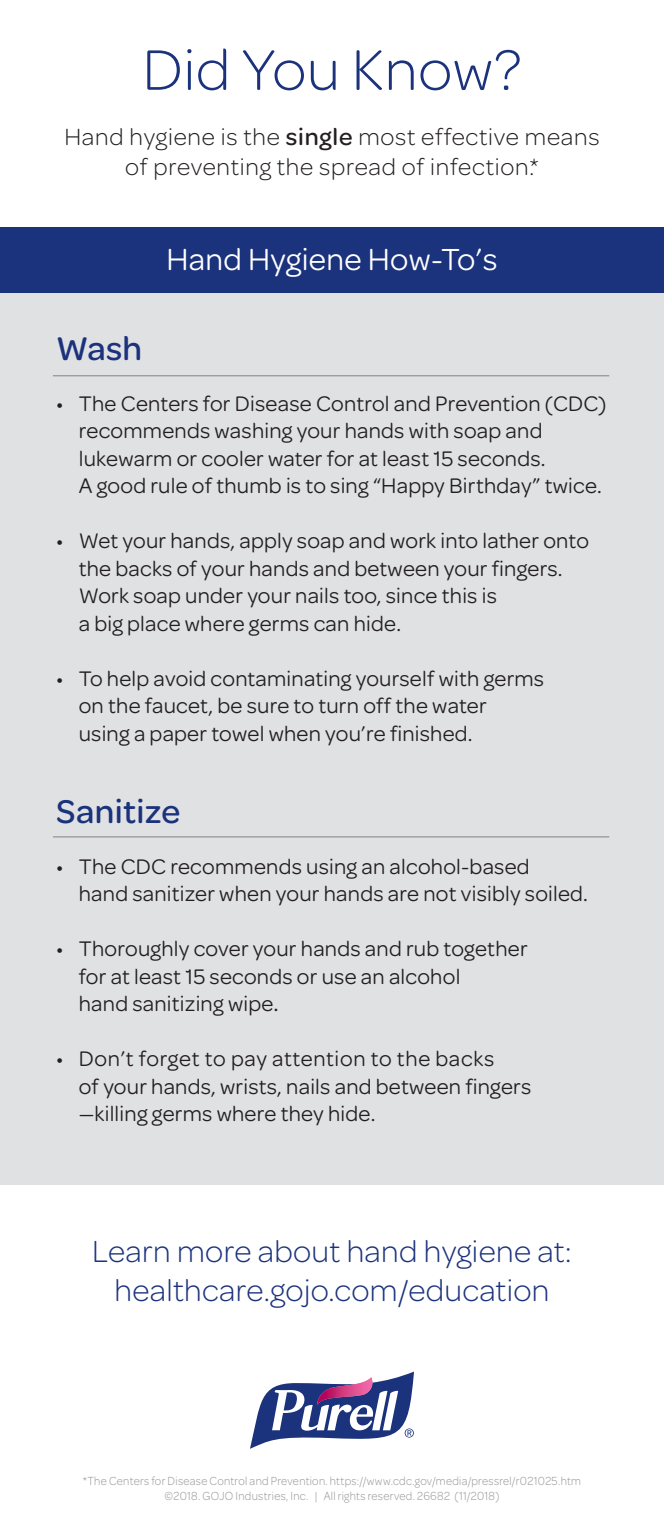
<style>
.page{position:relative;width:664px;height:1530px;background:#fff}
.page>*{position:absolute;margin:0;border:0;box-sizing:border-box;transform-origin:0 0}
.t1{font:300 60.75px "Omnes";letter-spacing:.01em;color:#1b327c}
.t2{font:500 35px "Omnes";letter-spacing:.01em;color:#1b327c}
.t3{font:300 32.5px/38.5px "Omnes";letter-spacing:.01em;color:#1b327c;text-align:center}
.t4{font:32.5px "Omnes";letter-spacing:.01em;color:#fff}
.t5{font:300 25px/30px "Omnes";letter-spacing:.03em;color:#231f20;text-align:center}
.t6{font:22.5px/27.5px "Omnes";letter-spacing:.01em;color:#231f20}
.t7{font:300 12.5px/15px "Omnes";letter-spacing:.025em;color:#939598;text-align:center;scale:.92 1}
.s1{font-weight:500}
.s2{font-size:25px}
</style>
<div class="page">
<svg style="left:250px;top:1372px;width:164px;height:77px"></svg>
<div style="left:0;top:279px;width:664px;height:905px;background:#e0e1e2"></div>
<hr style="left:53px;top:375px;width:556px;height:1px;background:#939598">
<hr style="left:53px;top:836px;width:556px;height:2px;background:#939598">
<div style="left:0;top:227px;width:664px;height:66px;background:#1b327c"></div>
<h1 class="t1" style="left:142px;top:30px;width:380px">Did You Know?</h1>
<p class="t5" style="left:64px;top:121px;width:537px">Hand hygiene is the <span class="s1">single</span> most effective means of preventing the spread of infection.*</p>
<h3 class="t4" style="left:166px;top:237px;width:332px">Hand Hygiene How-To’s</h3>
<h2 class="t2" style="left:56px;top:324px;width:87px">Wash</h2>
<p class="t6" style="left:79px;top:388px;width:529px;text-indent:-22px">• The Centers for Disease Control and Prevention (CDC) recommends washing your hands with soap and lukewarm or cooler water for at least 15 seconds.<br>A good rule of thumb is to sing “Happy Birthday” twice.</p>
<p class="t6" style="left:79px;top:526px;width:512px;text-indent:-22px">• Wet your hands, apply soap and work into lather onto the backs of your hands and between your fingers.<br>Work soap under your nails too, since this is<br>a big place where germs can hide.</p>
<p class="t6" style="left:79px;top:663px;width:467px;text-indent:-22px">• To help avoid contaminating yourself with germs on the faucet, be sure to turn off the water<br>using a paper towel when you’re finished.</p>
<h2 class="t2" style="left:56px;top:787px;width:125px">Sanitize</h2>
<p class="t6" style="left:79px;top:851px;width:511px;text-indent:-22px">• The CDC recommends using an alcohol-based<br>hand sanitizer when your hands are not visibly soiled.</p>
<p class="t6" style="left:79px;top:934px;width:450px;text-indent:-22px">• Thoroughly cover your hands and rub together for at least 15 seconds or use an alcohol<br>hand sanitizing wipe<span class="s2">.</span></p>
<p class="t6" style="left:79px;top:1044px;width:454px;text-indent:-22px">• Don’t forget to pay attention to the backs<br>of your hands, wrists, nails and between fingers —killing germs where they hide.</p>
<h3 class="t3" style="left:92px;top:1231px;width:481px">Learn more about hand hygiene at: healthcare.gojo.com/education</h3>
<p class="t7" style="left:83px;top:1474px;width:543px">*The Centers for Disease Control and Prevention. https://www.cdc.gov/media/pressrel/r021025.htm ©2018. GOJO Industries, Inc. | All rights reserved. 26682 (11/2018)</p>
</div>
